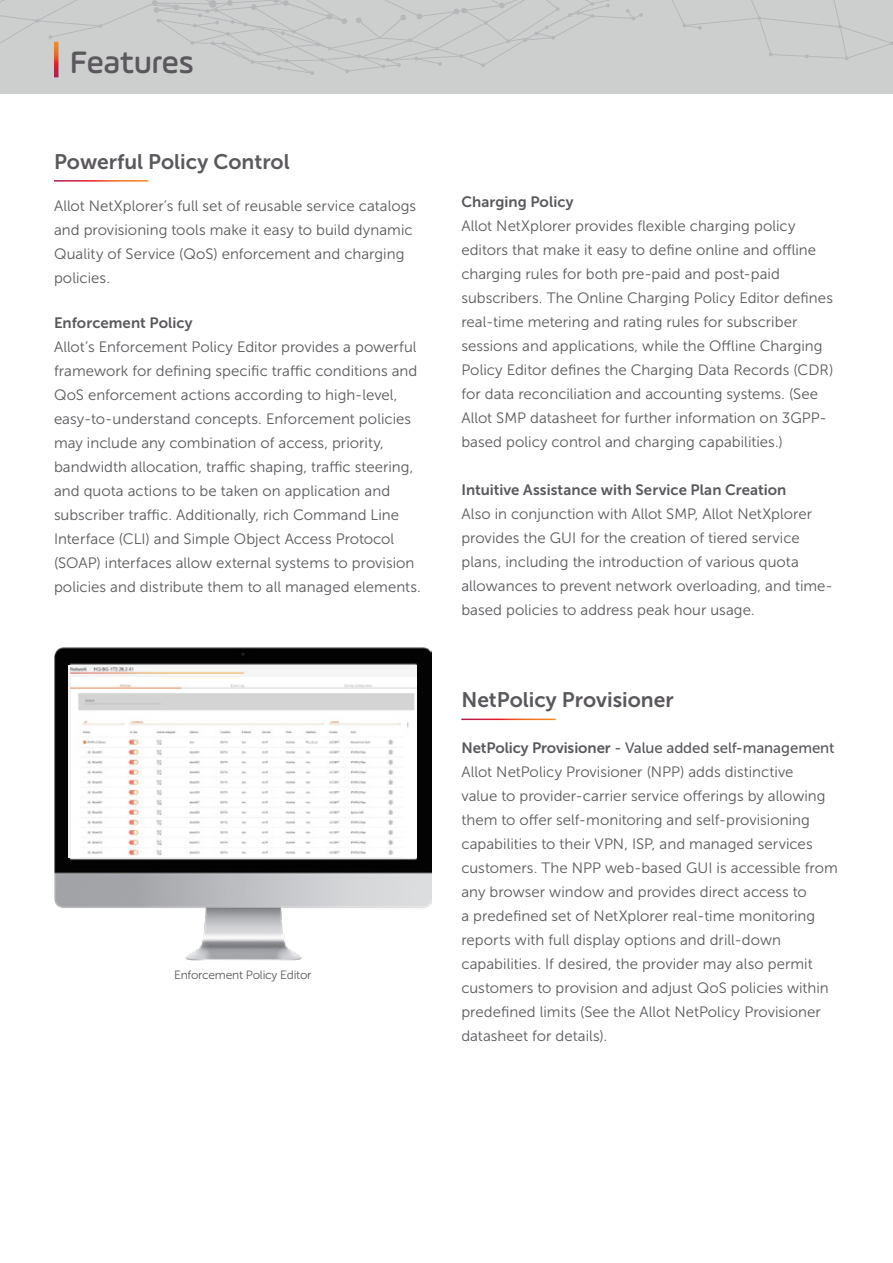
<style>
.page{position:relative;width:893px;height:1263px;background:#fff}
.page>*{position:absolute;margin:0;border:0;box-sizing:border-box;transform-origin:0 0}
.t1{font:500 33px "Ample Soft";color:#5a585c}
.t2{font:21px "Museo Sans 700";color:#5a585c}
.t3{font:15px/24px "Museo Sans 300";letter-spacing:.005em;color:#5a585c}
.t4{font:15px "Museo Sans 700";letter-spacing:.005em;color:#5a585c}
.t5{font:15px "Museo Sans 500";letter-spacing:-.005em;color:#5a585c}
.t6{font:12px "Museo Sans 300";letter-spacing:-.02em;color:#5a585c}
.s1{font-family:"Museo Sans 700"}
</style>
<div class="page">
<div style="left:0;top:0;width:893px;height:94px;background:#cdcfcf"></div>
<hr style="left:54px;top:42px;width:4px;height:35px;background:#b21c4f">
<img style="left:54px;top:647px;width:378px;height:314px">
<img style="left:69px;top:665px;width:348px;height:193px">
<svg style="left:0;top:0;width:893px;height:75px"></svg>
<h1 class="t1" style="left:70px;top:42px;width:126px">Features</h1>
<h2 class="t2" style="left:54px;top:150px;width:237px">Powerful Policy Control</h2>
<p class="t3" style="left:54px;top:194px;width:364px">Allot NetXplorer’s full set of reusable service catalogs and provisioning tools make it easy to build dynamic Quality of Service (QoS) enforcement and charging policies.</p>
<p class="t4" style="left:54px;top:315px;width:140px">Enforcement Policy</p>
<p class="t3" style="left:54px;top:335px;width:368px">Allot’s Enforcement Policy Editor provides a powerful framework for defining specific traffic conditions and QoS enforcement actions according to high-level, easy-to-understand concepts. Enforcement policies may include any combination of access, priority, bandwidth allocation, traffic shaping, traffic steering, and quota actions to be taken on application and subscriber traffic. Additionally, rich Command Line Interface (CLI) and Simple Object Access Protocol (SOAP) interfaces allow external systems to provision policies and distribute them to all managed elements.</p>
<p class="t6" style="left:174px;top:968px;width:139px">Enforcement Policy Editor</p>
<p class="t4" style="left:461px;top:194px;width:114px">Charging Policy</p>
<p class="t3" style="left:461px;top:214px;width:373px">Allot NetXplorer provides flexible charging policy editors that make it easy to define online and offline charging rules for both pre-paid and post-paid subscribers. The Online Charging Policy Editor defines real-time metering and rating rules for subscriber sessions and applications, while the Offline Charging Policy Editor defines the Charging Data Records (CDR) for data reconciliation and accounting systems. (See Allot SMP datasheet for further information on 3GPP&shy;based policy control and charging capabilities.)</p>
<p class="t4" style="left:461px;top:482px;width:327px">Intuitive Assistance with Service Plan Creation</p>
<p class="t3" style="left:461px;top:502px;width:373px">Also in conjunction with Allot SMP, Allot NetXplorer provides the GUI for the creation of tiered service plans, including the introduction of various quota allowances to prevent network overloading, and time&shy;based policies to address peak hour usage.</p>
<h2 class="t2" style="left:461px;top:688px;width:214px">NetPolicy Provisioner</h2>
<p class="t5" style="left:461px;top:739px;width:375px"><span class="s1">NetPolicy Provisioner</span> - Value added self-management</p>
<p class="t3" style="left:461px;top:759px;width:378px">Allot NetPolicy Provisioner (NPP) adds distinctive<br>value to provider-carrier service offerings by allowing them to offer self-monitoring and self-provisioning capabilities to their VPN, ISP, and managed services customers. The NPP web-based GUI is accessible from any browser window and provides direct access to<br>a predefined set of NetXplorer real-time monitoring reports with full display options and drill-down capabilities. If desired, the provider may also permit customers to provision and adjust QoS policies within predefined limits (See the Allot NetPolicy Provisioner datasheet for details).</p>
</div>
